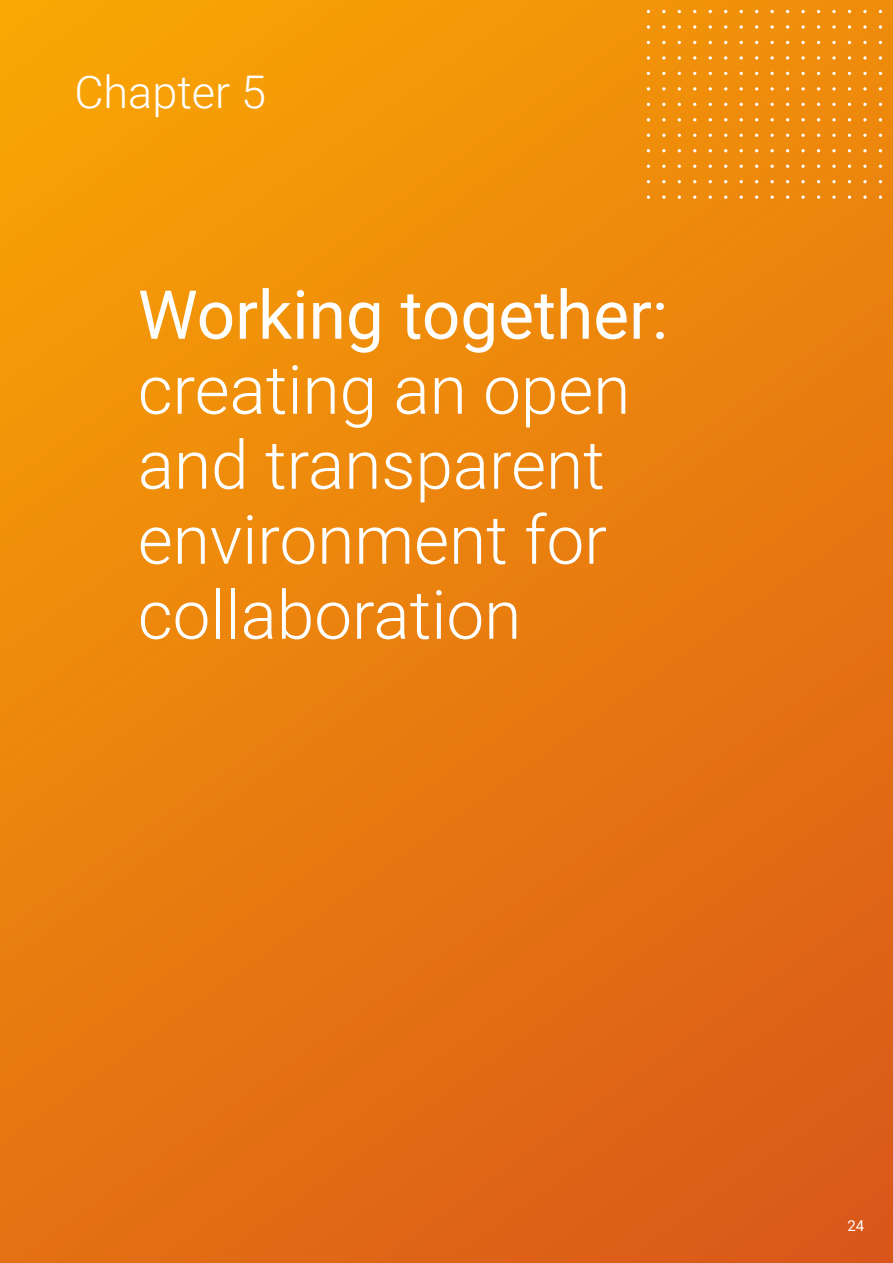
<style>
.page{position:relative;width:893px;height:1263px;background:#fff}
.page>*{position:absolute;margin:0;border:0;box-sizing:border-box;transform-origin:0 0}
.t1{font:300 67.5px/75px "Roboto";color:#fff}
.t2{font:67.5px "Roboto";color:#fff}
.t3{font:300 45px "Roboto";color:#fff}
.t4{font:15px "Roboto";color:#fff}
</style>
<div class="page">
<div style="left:0;top:0;width:893px;height:1263px;background:linear-gradient(to bottom,#f49b08,#df6316)"></div>
<svg style="left:770px;top:10px;width:4px;height:3px"></svg>
<svg style="left:801px;top:10px;width:4px;height:3px"></svg>
<svg style="left:832px;top:10px;width:4px;height:3px"></svg>
<svg style="left:863px;top:10px;width:4px;height:3px"></svg>
<svg style="left:647px;top:25px;width:3px;height:4px"></svg>
<svg style="left:662px;top:25px;width:3px;height:4px"></svg>
<svg style="left:678px;top:25px;width:3px;height:4px"></svg>
<svg style="left:693px;top:25px;width:3px;height:4px"></svg>
<svg style="left:709px;top:25px;width:3px;height:4px"></svg>
<svg style="left:724px;top:25px;width:3px;height:4px"></svg>
<svg style="left:740px;top:25px;width:3px;height:4px"></svg>
<svg style="left:755px;top:25px;width:3px;height:4px"></svg>
<svg style="left:770px;top:25px;width:4px;height:4px"></svg>
<svg style="left:786px;top:25px;width:3px;height:4px"></svg>
<svg style="left:801px;top:25px;width:4px;height:4px"></svg>
<svg style="left:817px;top:25px;width:3px;height:4px"></svg>
<svg style="left:832px;top:25px;width:4px;height:4px"></svg>
<svg style="left:848px;top:25px;width:3px;height:4px"></svg>
<svg style="left:863px;top:25px;width:4px;height:4px"></svg>
<svg style="left:879px;top:25px;width:3px;height:4px"></svg>
<svg style="left:770px;top:41px;width:4px;height:3px"></svg>
<svg style="left:801px;top:41px;width:4px;height:3px"></svg>
<svg style="left:832px;top:41px;width:4px;height:3px"></svg>
<svg style="left:863px;top:41px;width:4px;height:3px"></svg>
<svg style="left:647px;top:56px;width:3px;height:4px"></svg>
<svg style="left:662px;top:56px;width:3px;height:4px"></svg>
<svg style="left:678px;top:56px;width:3px;height:4px"></svg>
<svg style="left:693px;top:56px;width:3px;height:4px"></svg>
<svg style="left:709px;top:56px;width:3px;height:4px"></svg>
<svg style="left:724px;top:56px;width:3px;height:4px"></svg>
<svg style="left:740px;top:56px;width:3px;height:4px"></svg>
<svg style="left:755px;top:56px;width:3px;height:4px"></svg>
<svg style="left:770px;top:56px;width:4px;height:4px"></svg>
<svg style="left:786px;top:56px;width:3px;height:4px"></svg>
<svg style="left:801px;top:56px;width:4px;height:4px"></svg>
<svg style="left:817px;top:56px;width:3px;height:4px"></svg>
<svg style="left:832px;top:56px;width:4px;height:4px"></svg>
<svg style="left:848px;top:56px;width:3px;height:4px"></svg>
<svg style="left:863px;top:56px;width:4px;height:4px"></svg>
<svg style="left:879px;top:56px;width:3px;height:4px"></svg>
<svg style="left:770px;top:72px;width:4px;height:3px"></svg>
<svg style="left:801px;top:72px;width:4px;height:3px"></svg>
<svg style="left:832px;top:72px;width:4px;height:3px"></svg>
<svg style="left:863px;top:72px;width:4px;height:3px"></svg>
<svg style="left:647px;top:87px;width:3px;height:4px"></svg>
<svg style="left:662px;top:87px;width:3px;height:4px"></svg>
<svg style="left:678px;top:87px;width:3px;height:4px"></svg>
<svg style="left:693px;top:87px;width:3px;height:4px"></svg>
<svg style="left:709px;top:87px;width:3px;height:4px"></svg>
<svg style="left:724px;top:87px;width:3px;height:4px"></svg>
<svg style="left:740px;top:87px;width:3px;height:4px"></svg>
<svg style="left:755px;top:87px;width:3px;height:4px"></svg>
<svg style="left:770px;top:87px;width:4px;height:4px"></svg>
<svg style="left:786px;top:87px;width:3px;height:4px"></svg>
<svg style="left:801px;top:87px;width:4px;height:4px"></svg>
<svg style="left:817px;top:87px;width:3px;height:4px"></svg>
<svg style="left:832px;top:87px;width:4px;height:4px"></svg>
<svg style="left:848px;top:87px;width:3px;height:4px"></svg>
<svg style="left:863px;top:87px;width:4px;height:4px"></svg>
<svg style="left:879px;top:87px;width:3px;height:4px"></svg>
<svg style="left:770px;top:103px;width:4px;height:3px"></svg>
<svg style="left:801px;top:103px;width:4px;height:3px"></svg>
<svg style="left:832px;top:103px;width:4px;height:3px"></svg>
<svg style="left:863px;top:103px;width:4px;height:3px"></svg>
<svg style="left:770px;top:118px;width:4px;height:3px"></svg>
<svg style="left:801px;top:118px;width:4px;height:3px"></svg>
<svg style="left:832px;top:118px;width:4px;height:3px"></svg>
<svg style="left:863px;top:118px;width:4px;height:3px"></svg>
<svg style="left:770px;top:134px;width:4px;height:3px"></svg>
<svg style="left:801px;top:134px;width:4px;height:3px"></svg>
<svg style="left:832px;top:134px;width:4px;height:3px"></svg>
<svg style="left:863px;top:134px;width:4px;height:3px"></svg>
<svg style="left:770px;top:149px;width:4px;height:3px"></svg>
<svg style="left:801px;top:149px;width:4px;height:3px"></svg>
<svg style="left:832px;top:149px;width:4px;height:3px"></svg>
<svg style="left:863px;top:149px;width:4px;height:3px"></svg>
<svg style="left:770px;top:165px;width:4px;height:3px"></svg>
<svg style="left:801px;top:165px;width:4px;height:3px"></svg>
<svg style="left:832px;top:165px;width:4px;height:3px"></svg>
<svg style="left:863px;top:165px;width:4px;height:3px"></svg>
<svg style="left:770px;top:180px;width:4px;height:3px"></svg>
<svg style="left:801px;top:180px;width:4px;height:3px"></svg>
<svg style="left:832px;top:180px;width:4px;height:3px"></svg>
<svg style="left:863px;top:180px;width:4px;height:3px"></svg>
<svg style="left:647px;top:195px;width:3px;height:4px"></svg>
<svg style="left:662px;top:195px;width:3px;height:4px"></svg>
<svg style="left:678px;top:195px;width:3px;height:4px"></svg>
<svg style="left:693px;top:195px;width:3px;height:4px"></svg>
<svg style="left:709px;top:195px;width:3px;height:4px"></svg>
<svg style="left:724px;top:195px;width:3px;height:4px"></svg>
<svg style="left:740px;top:195px;width:3px;height:4px"></svg>
<svg style="left:755px;top:195px;width:3px;height:4px"></svg>
<svg style="left:770px;top:195px;width:4px;height:4px"></svg>
<svg style="left:786px;top:195px;width:3px;height:4px"></svg>
<svg style="left:801px;top:195px;width:4px;height:4px"></svg>
<svg style="left:817px;top:195px;width:3px;height:4px"></svg>
<svg style="left:832px;top:195px;width:4px;height:4px"></svg>
<svg style="left:848px;top:195px;width:3px;height:4px"></svg>
<svg style="left:863px;top:195px;width:4px;height:4px"></svg>
<svg style="left:879px;top:195px;width:3px;height:4px"></svg>
<p class="t3" style="left:74px;top:61px;width:193px">Chapter 5</p>
<p class="t2" style="left:138px;top:267px;width:532px">Working together:</p>
<p class="t1" style="left:138px;top:350px;width:494px">creating an open and transparent environment for collaboration</p>
<p class="t4" style="left:847px;top:1215px;width:18px">24</p>
</div>
